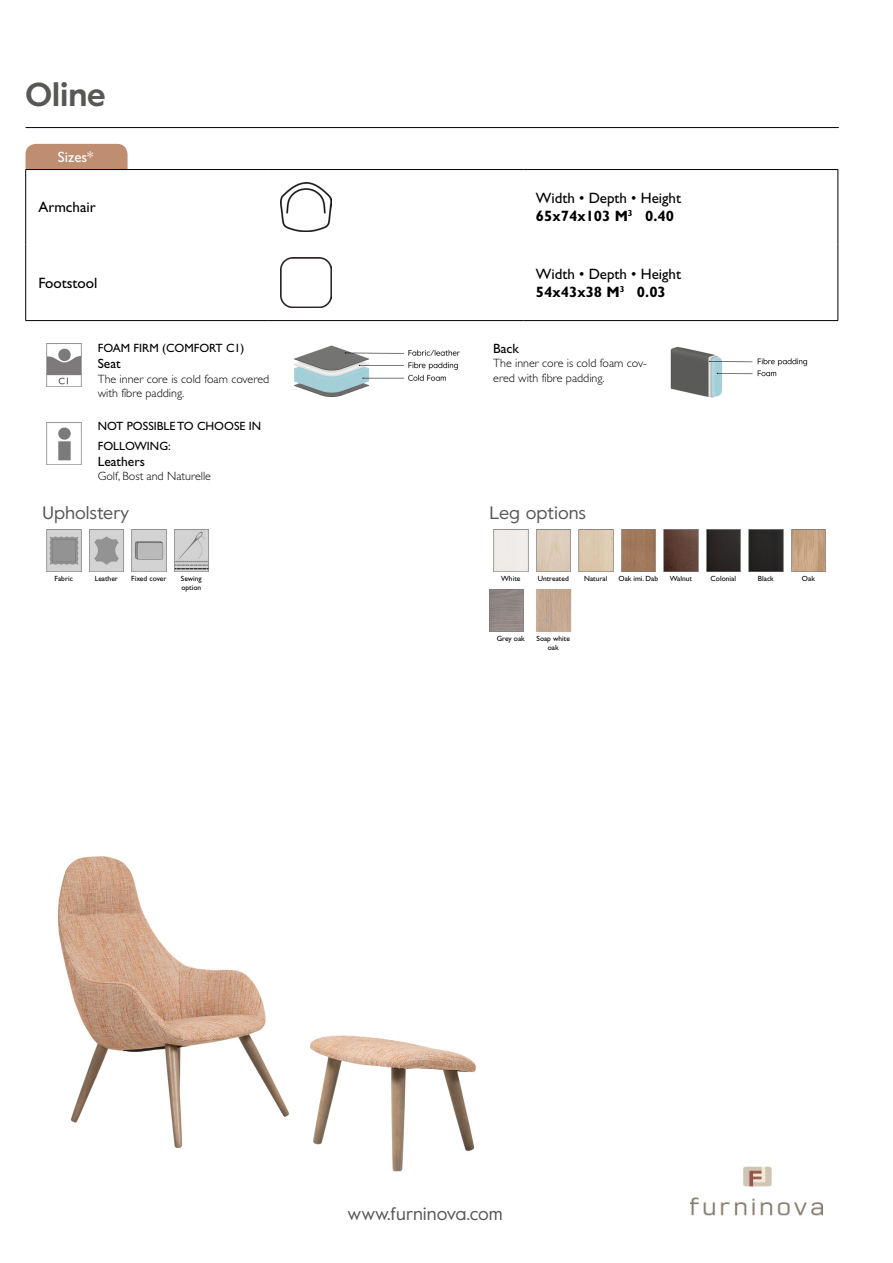
<style>
.page{position:relative;width:893px;height:1263px;background:#fff}
.page>*{position:absolute;margin:0;border:0;box-sizing:border-box;transform-origin:0 0}
.Varumärke{font:700 33px "Value";color:#575756}
.Web{font:18px "Value";color:#575756}
.Teknikrubrik{font:18px "Value";color:#575756}
.Teknikrubrik_Ben{font:18px "Value";color:#575756}
.Dimensioner{font:15px "Gill Sans Std";color:#000}
.TabelltextMatt{font:700 15px "Gill Sans Std";color:#000}
.TabelltextV{font:15px "Gill Sans Std";color:#000}
.t1{font:15px "Gill Sans Std";color:#fff}
.BeskrivningRubrik{font:13.5px "Gill Sans Std";color:#000}
.BeskrivningText{font:300 12px/14.4px "Gill Sans Std";color:#000}
.BeskrivningNamn{font:12px/19.5px "Gill Sans Std";color:#000}
.Ikontext{font:7.5px/9px "Gill Sans Std";color:#000}
</style>
<div class="page">
<hr style="left:26px;top:127px;width:813px;height:1px;background:#000">
<div style="left:26px;top:144px;width:102px;height:25px;background:#bf8e71"></div>
<img style="left:690px;top:1166px;width:133px;height:50px">
<img style="left:57px;top:856px;width:419px;height:316px">
<hr style="left:26px;top:169px;width:242px;height:1px;background:#000">
<hr style="left:25px;top:170px;width:1px;height:75px;background:#000">
<hr style="left:268px;top:169px;width:255px;height:1px;background:#000">
<hr style="left:523px;top:169px;width:315px;height:1px;background:#000">
<hr style="left:838px;top:170px;width:1px;height:75px;background:#000">
<hr style="left:25px;top:245px;width:1px;height:75px;background:#000">
<hr style="left:838px;top:245px;width:1px;height:75px;background:#000">
<hr style="left:26px;top:320px;width:242px;height:1px;background:#000">
<hr style="left:268px;top:320px;width:255px;height:1px;background:#000">
<hr style="left:523px;top:320px;width:315px;height:1px;background:#000">
<img style="left:281px;top:182px;width:51px;height:50px">
<img style="left:281px;top:257px;width:51px;height:51px">
<img style="left:46px;top:344px;width:36px;height:42px">
<img style="left:294px;top:345px;width:166px;height:53px">
<img style="left:670px;top:346px;width:138px;height:52px">
<img style="left:46px;top:422px;width:36px;height:43px">
<img style="left:46px;top:529px;width:36px;height:43px">
<svg style="left:89px;top:529px;width:35px;height:43px;background:#b8b8b8"></svg>
<svg style="left:131px;top:529px;width:36px;height:43px;background:#c0c0c0"></svg>
<svg style="left:174px;top:529px;width:35px;height:43px;background:#c1c1c1"></svg>
<img style="left:493px;top:529px;width:36px;height:43px">
<svg style="left:536px;top:529px;width:35px;height:43px;background:#d4c5b3"></svg>
<svg style="left:578px;top:529px;width:36px;height:43px;background:#d6c3ac"></svg>
<svg style="left:621px;top:529px;width:35px;height:43px;background:#9e795d"></svg>
<svg style="left:663px;top:529px;width:36px;height:43px;background:#60463c"></svg>
<svg style="left:706px;top:529px;width:35px;height:43px;background:#322e2d"></svg>
<svg style="left:748px;top:529px;width:36px;height:43px;background:#2f2e2c"></svg>
<svg style="left:791px;top:529px;width:35px;height:43px;background:#c1a082"></svg>
<img style="left:489px;top:589px;width:35px;height:43px">
<img style="left:536px;top:589px;width:36px;height:43px">
<p class="Varumärke" style="left:26px;top:72px;width:82px">Oline</p>
<p class="t1" style="left:58px;top:148px;width:37px">Sizes*</p>
<p class="TabelltextV" style="left:38px;top:199px;width:59px">Armchair</p>
<p class="TabelltextV" style="left:38px;top:274px;width:60px">Footstool</p>
<p class="BeskrivningNamn" style="left:98px;top:338px;width:148px">FOAM FIRM (COMFORT C1)</p>
<p class="BeskrivningRubrik" style="left:98px;top:356px;width:24px">Seat</p>
<p class="BeskrivningText" style="left:98px;top:371px;width:173px">The inner core is cold foam covered with fibre padding.</p>
<p class="BeskrivningNamn" style="left:98px;top:416px;width:165px">NOT POSSIBLE TO CHOOSE IN<br>FOLLOWING:</p>
<p class="BeskrivningRubrik" style="left:98px;top:454px;width:49px">Leathers</p>
<p class="BeskrivningText" style="left:98px;top:469px;width:115px">Golf, Bost and Naturelle</p>
<p class="Teknikrubrik" style="left:43px;top:500px;width:88px">Upholstery</p>
<p class="Ikontext" style="left:55px;top:574px;width:20px">Fabric</p>
<p class="Ikontext" style="left:95px;top:574px;width:25px">Leather</p>
<p class="Ikontext" style="left:131px;top:574px;width:37px">Fixed cover</p>
<p class="Ikontext" style="left:181px;top:574px;width:22px">Sewing option</p>
<p class="Dimensioner" style="left:536px;top:190px;width:147px">Width • Depth • Height</p>
<p class="TabelltextMatt" style="left:536px;top:207px;width:140px">65x74x103 M<sup>3</sup> 0.40</p>
<p class="Dimensioner" style="left:536px;top:265px;width:147px">Width • Depth • Height</p>
<p class="TabelltextMatt" style="left:536px;top:283px;width:131px">54x43x38 M<sup>3</sup> 0.03</p>
<p class="BeskrivningRubrik" style="left:493px;top:341px;width:27px">Back</p>
<p class="BeskrivningText" style="left:493px;top:356px;width:155px">The inner core is cold foam cov&shy;ered with fibre padding.</p>
<p class="Teknikrubrik_Ben" style="left:489px;top:500px;width:98px">Leg options</p>
<p class="Ikontext" style="left:501px;top:574px;width:21px">White</p>
<p class="Ikontext" style="left:538px;top:574px;width:33px">Untreated</p>
<p class="Ikontext" style="left:584px;top:574px;width:25px">Natural</p>
<p class="Ikontext" style="left:618px;top:574px;width:41px">Oak imi. Dab</p>
<p class="Ikontext" style="left:670px;top:574px;width:24px">Walnut</p>
<p class="Ikontext" style="left:711px;top:574px;width:27px">Colonial</p>
<p class="Ikontext" style="left:758px;top:574px;width:17px">Black</p>
<p class="Ikontext" style="left:802px;top:574px;width:14px">Oak</p>
<p class="Ikontext" style="left:497px;top:634px;width:30px">Grey oak</p>
<p class="Ikontext" style="left:537px;top:634px;width:35px;text-align:center">Soap white oak</p>
<p class="Web" style="left:348px;top:1201px;width:157px">www.furninova.com</p>
</div>
